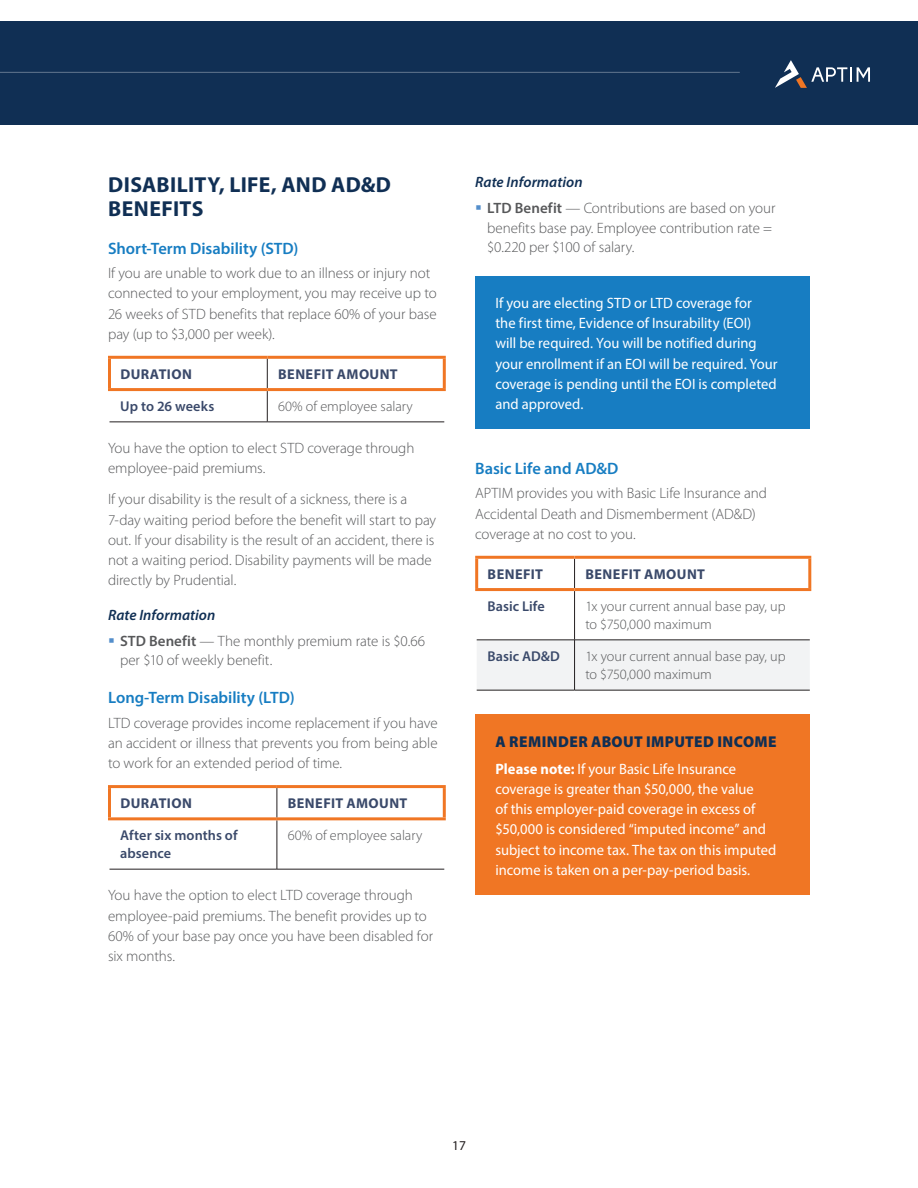
<style>
.page{position:relative;width:918px;height:1188px;background:#fff}
.page>*{position:absolute;margin:0;border:0;box-sizing:border-box;transform-origin:0 0}
.HD1{font:700 21.75px/24px "Myriad Pro";letter-spacing:.015em;color:#102f54}
.HD2{font:600 16.5px "Myriad Pro";color:#177dc2}
.callout_hd{font:900 15.75px "Myriad Pro";letter-spacing:.03em;color:#102f54}
.body{font:300 15px/20.2px "Myriad Pro";letter-spacing:-.005em;color:#57585a}
.callout_body{font:15px/20.2px "Myriad Pro";color:#fff}
.body_after_HD2{font:300 15px/20.2px "Myriad Pro";letter-spacing:-.005em;color:#57585a}
.HD3{font:italic 600 15px "Myriad Pro";letter-spacing:.005em;color:#102f54}
.CHT_body{font:300 14.25px/18px "Myriad Pro";letter-spacing:-.005em;color:#57585a}
.CHT_head_1{font:700 14.25px "Myriad Pro";letter-spacing:.03em;color:#3a496a}
.CHT_col_1{font:600 14.25px/18px "Myriad Pro";letter-spacing:.005em;color:#3a496a}
.t1{font:13.5px "Myriad Pro";color:#231f20}
.s1{font-weight:600}
.s2{font-weight:700}
</style>
<div class="page">
<div style="left:0;top:22px;width:918px;height:103px;background:#102f54"></div>
<svg style="left:775px;top:60px;width:95px;height:28px"></svg>
<hr style="left:0;top:72px;width:740px;height:1px;background:#fff">
<hr style="left:110px;top:422px;width:157px;height:1px;background:#231f20">
<hr style="left:267px;top:422px;width:177px;height:1px;background:#231f20">
<hr style="left:108px;top:356px;width:159px;height:3px;background:#f07624">
<hr style="left:108px;top:359px;width:3px;height:29px;background:#f07624">
<hr style="left:267px;top:356px;width:179px;height:3px;background:#f07624">
<hr style="left:443px;top:359px;width:3px;height:29px;background:#f07624">
<hr style="left:108px;top:388px;width:159px;height:3px;background:#f07624">
<hr style="left:267px;top:388px;width:179px;height:3px;background:#f07624">
<svg style="left:110px;top:357px;width:334px;height:65px"></svg>
<hr style="left:110px;top:869px;width:167px;height:1px;background:#231f20">
<hr style="left:277px;top:869px;width:167px;height:1px;background:#231f20">
<hr style="left:108px;top:785px;width:169px;height:3px;background:#f07624">
<hr style="left:108px;top:788px;width:3px;height:29px;background:#f07624">
<hr style="left:277px;top:785px;width:169px;height:3px;background:#f07624">
<hr style="left:443px;top:788px;width:3px;height:29px;background:#f07624">
<hr style="left:108px;top:817px;width:169px;height:3px;background:#f07624">
<hr style="left:277px;top:817px;width:169px;height:3px;background:#f07624">
<svg style="left:110px;top:787px;width:334px;height:82px"></svg>
<div style="left:475px;top:276px;width:335px;height:153px;background:#177dc2"></div>
<hr style="left:477px;top:690px;width:98px;height:1px;background:#231f20">
<hr style="left:575px;top:690px;width:235px;height:1px;background:#231f20">
<svg style="left:477px;top:559px;width:333px;height:131px"></svg>
<hr style="left:475px;top:556px;width:100px;height:3px;background:#f07624">
<hr style="left:475px;top:559px;width:3px;height:29px;background:#f07624">
<hr style="left:575px;top:556px;width:236px;height:3px;background:#f07624">
<hr style="left:808px;top:559px;width:3px;height:29px;background:#f07624">
<hr style="left:475px;top:588px;width:100px;height:3px;background:#f07624">
<hr style="left:575px;top:588px;width:236px;height:3px;background:#f07624">
<div style="left:475px;top:715px;width:335px;height:180px;background:#f07624"></div>
<p class="HD1" style="left:108px;top:172px;width:284px">DISABILITY, LIFE, AND AD&amp;D<br>BENEFITS</p>
<p class="HD2" style="left:108px;top:238px;width:192px">Short-Term Disability (STD)</p>
<p class="body_after_HD2" style="left:108px;top:263px;width:330px">If you are unable to work due to an illness or injury not connected to your employment, you may receive up to 26 weeks of STD benefits that replace 60% of your base pay (up to $3,000 per week).</p>
<p class="CHT_head_1" style="left:120px;top:365px;width:73px">DURATION</p>
<p class="CHT_head_1" style="left:278px;top:365px;width:121px">BENEFIT AMOUNT</p>
<p class="CHT_col_1" style="left:120px;top:397px;width:96px">Up to 26 weeks</p>
<p class="CHT_body" style="left:278px;top:397px;width:136px">60% of employee salary</p>
<p class="body" style="left:108px;top:438px;width:308px">You have the option to elect STD coverage through employee-paid premiums.</p>
<p class="body" style="left:108px;top:489px;width:330px">If your disability is the result of a sickness, there is a 7-day waiting period before the benefit will start to pay out. If your disability is the result of an accident, there is not a waiting period. Disability payments will be made directly by Prudential.</p>
<p class="HD3" style="left:108px;top:605px;width:109px">Rate Information</p>
<p class="body" style="left:120px;top:631px;width:307px;line-height:19.5px"><span class="s1">STD Benefit</span> — The monthly premium rate is $0.66 per $10 of weekly benefit.</p>
<p class="HD2" style="left:108px;top:687px;width:188px">Long-Term Disability (LTD)</p>
<p class="body_after_HD2" style="left:108px;top:713px;width:331px;text-align:justify">LTD coverage provides income replacement if you have an accident or illness that prevents you from being able to work for an extended period of time.</p>
<p class="CHT_head_1" style="left:120px;top:794px;width:73px">DURATION</p>
<p class="CHT_head_1" style="left:288px;top:794px;width:121px">BENEFIT AMOUNT</p>
<p class="CHT_col_1" style="left:120px;top:826px;width:119px">After six months of absence</p>
<p class="CHT_body" style="left:288px;top:826px;width:136px">60% of employee salary</p>
<p class="body" style="left:108px;top:885px;width:327px">You have the option to elect LTD coverage through employee-paid premiums. The benefit provides up to 60% of your base pay once you have been disabled for six months.</p>
<p class="HD3" style="left:475px;top:172px;width:109px">Rate Information</p>
<p class="body" style="left:487px;top:198px;width:290px;line-height:19.5px"><span class="s1">LTD Benefit</span> — Contributions are based on your benefits base pay. Employee contribution rate = $0.220 per $100 of salary.</p>
<p class="callout_body" style="left:495px;top:292px;width:284px">If you are electing STD or LTD coverage for<br>the first time, Evidence of Insurability (EOI)<br>will be required. You will be notified during your enrollment if an EOI will be required. Your coverage is pending until the EOI is completed and approved.</p>
<p class="HD2" style="left:475px;top:458px;width:145px">Basic Life and AD&amp;D</p>
<p class="body_after_HD2" style="left:475px;top:483px;width:293px">APTIM provides you with Basic Life Insurance and<br>Accidental Death and Dismemberment (AD&amp;D) coverage at no cost to you.</p>
<p class="CHT_head_1" style="left:488px;top:565px;width:57px">BENEFIT</p>
<p class="CHT_head_1" style="left:586px;top:565px;width:121px">BENEFIT AMOUNT</p>
<p class="CHT_col_1" style="left:488px;top:597px;width:59px">Basic Life</p>
<p class="CHT_body" style="left:585px;top:597px;width:202px">1x your current annual base pay, up to $750,000 maximum</p>
<p class="CHT_col_1" style="left:488px;top:647px;width:74px">Basic AD&amp;D</p>
<p class="CHT_body" style="left:585px;top:647px;width:202px">1x your current annual base pay, up to $750,000 maximum</p>
<p class="callout_hd" style="left:496px;top:731px;width:283px">A REMINDER ABOUT IMPUTED INCOME</p>
<p class="callout_body" style="left:495px;top:758px;width:282px"><span class="s2">Please note:</span> If your Basic Life Insurance coverage is greater than $50,000, the value<br>of this employer-paid coverage in excess of $50,000 is considered “imputed income” and subject to income tax. The tax on this imputed income is taken on a per-pay-period basis.</p>
<p class="t1" style="left:452px;top:1137px;width:15px">17</p>
</div>
